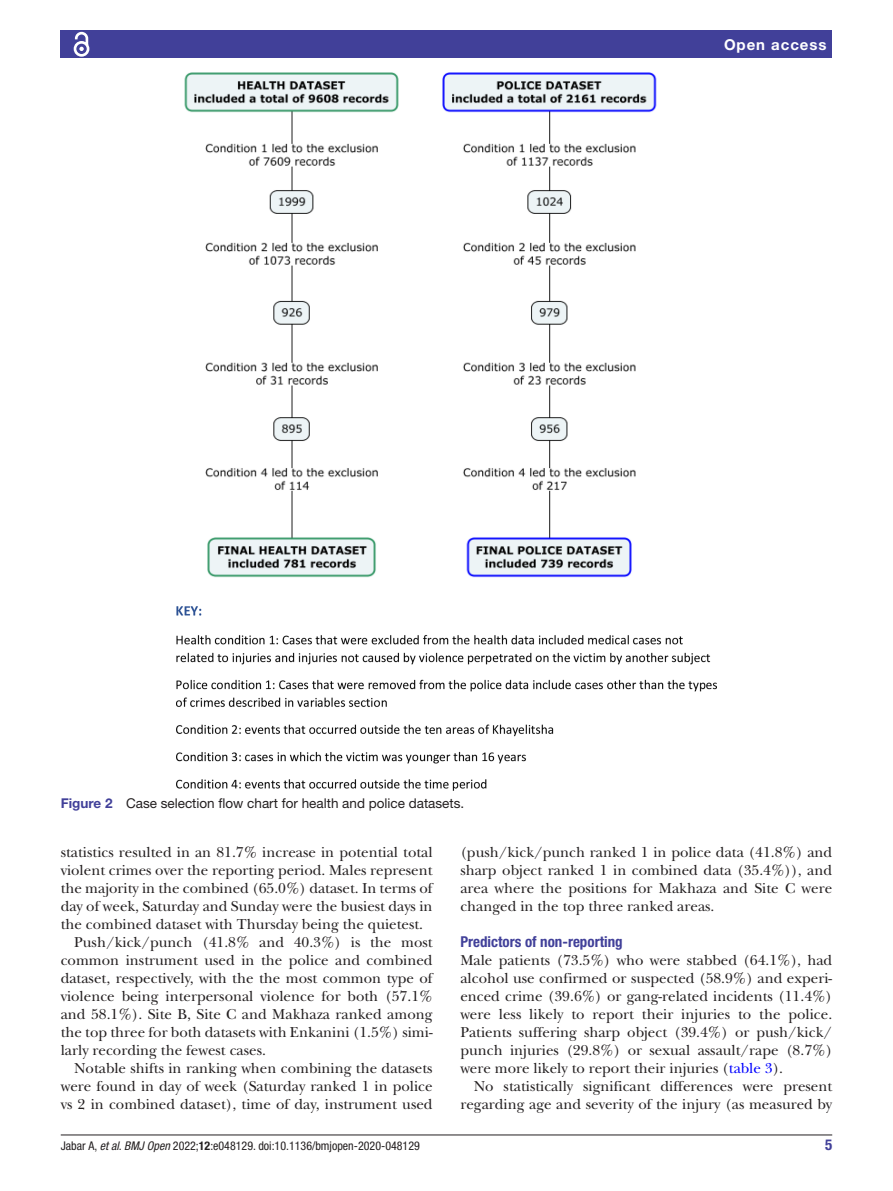
<style>
.page{position:relative;width:893px;height:1191px;background:#fff}
.page>*{position:absolute;margin:0;border:0;box-sizing:border-box;transform-origin:0 0}
.t1{font:15px/18px "New Baskerville";color:#231f20;text-align:justify}
.t2{font:700 condensed 15px "Helvetica Neue LT Std";color:#414099}
.t3{font:700 15px "Helvetica Neue LT Std";letter-spacing:.065em;color:#fff}
.t4{font:13.5px "Helvetica Neue LT Std";color:#231f20}
.t5{font:condensed 12px "Helvetica Neue LT Std";color:#231f20}
.s1{font-weight:700;color:#414099}
.s2{color:#00f}
.s3{font-style:italic}
.s4{font-weight:700}
</style>
<div class="page">
<hr style="left:61px;top:1134px;width:771px;height:1px;background:#231f20">
<div style="left:61px;top:31px;width:771px;height:27px;background:#414099"></div>
<svg style="left:73px;top:31px;width:17px;height:26px"></svg>
<img style="left:176px;top:73px;width:540px;height:717px">
<p class="t3" style="left:724px;top:35px;width:104px">Open access</p>
<p class="t4" style="left:61px;top:795px;width:405px"><span class="s1">Figure 2</span> Case selection flow chart for health and police datasets.</p>
<p class="t1" style="left:61px;top:843px;width:373px">statistics resulted in an 81.7% increase in potential total</p>
<p class="t1" style="left:61px;top:861px;width:373px">violent crimes over the reporting period. Males represent</p>
<p class="t1" style="left:61px;top:879px;width:373px">the majority in the combined (65.0%) dataset. In terms of</p>
<p class="t1" style="left:61px;top:897px;width:373px">day of week, Saturday and Sunday were the busiest days in</p>
<p class="t1" style="left:61px;top:915px;width:364px">the combined dataset with Thursday being the quietest.</p>
<p class="t1" style="left:74px;top:933px;width:360px">Push/kick/punch (41.8% and 40.3%) is the most</p>
<p class="t1" style="left:61px;top:951px;width:373px">common instrument used in the police and combined</p>
<p class="t1" style="left:61px;top:969px;width:373px">dataset, respectively, with the the most common type of</p>
<p class="t1" style="left:61px;top:987px;width:373px">violence being interpersonal violence for both (57.1%</p>
<p class="t1" style="left:61px;top:1005px;width:373px">and 58.1%). Site B, Site C and Makhaza ranked among</p>
<p class="t1" style="left:61px;top:1023px;width:373px">the top three for both datasets with Enkanini (1.5%) simi-</p>
<p class="t1" style="left:61px;top:1041px;width:207px">larly recording the fewest cases.</p>
<p class="t1" style="left:74px;top:1059px;width:360px">Notable shifts in ranking when combining the datasets</p>
<p class="t1" style="left:61px;top:1077px;width:373px">were found in day of week (Saturday ranked 1 in police</p>
<p class="t1" style="left:61px;top:1095px;width:373px">vs 2 in combined dataset), time of day, instrument used</p>
<p class="t1" style="left:460px;top:843px;width:373px">(push/kick/punch ranked 1 in police data (41.8%) and sharp object ranked 1 in combined data (35.4%)), and area where the positions for Makhaza and Site C were changed in the top three ranked areas.</p>
<p class="t2" style="left:460px;top:933px;width:164px">Predictors of non-reporting</p>
<p class="t1" style="left:460px;top:951px;width:373px">Male patients (73.5%) who were stabbed (64.1%), had alcohol use confirmed or suspected (58.9%) and experi&shy;enced crime (39.6%) or gang-related incidents (11.4%) were less likely to report their injuries to the police.<br>Patients suffering sharp object (39.4%) or push/kick/ punch injuries (29.8%) or sexual assault/rape (8.7%) were more likely to report their injuries (<span class="s2">table 3</span>).</p>
<p class="t1" style="left:460px;top:1077px;width:373px;text-align:right">No statistically significant differences were present regarding age and severity of the injury (as measured by</p>
<p class="t5" style="left:61px;top:1138px;width:361px">Jabar A, <span class="s3">et al</span>. <span class="s3">BMJ Open</span> 2022;<span class="s4">12</span>:e048129. doi:10.1136/bmjopen-2020-048129</p>
<p class="t2" style="left:825px;top:1135px;width:9px">5</p>
</div>
